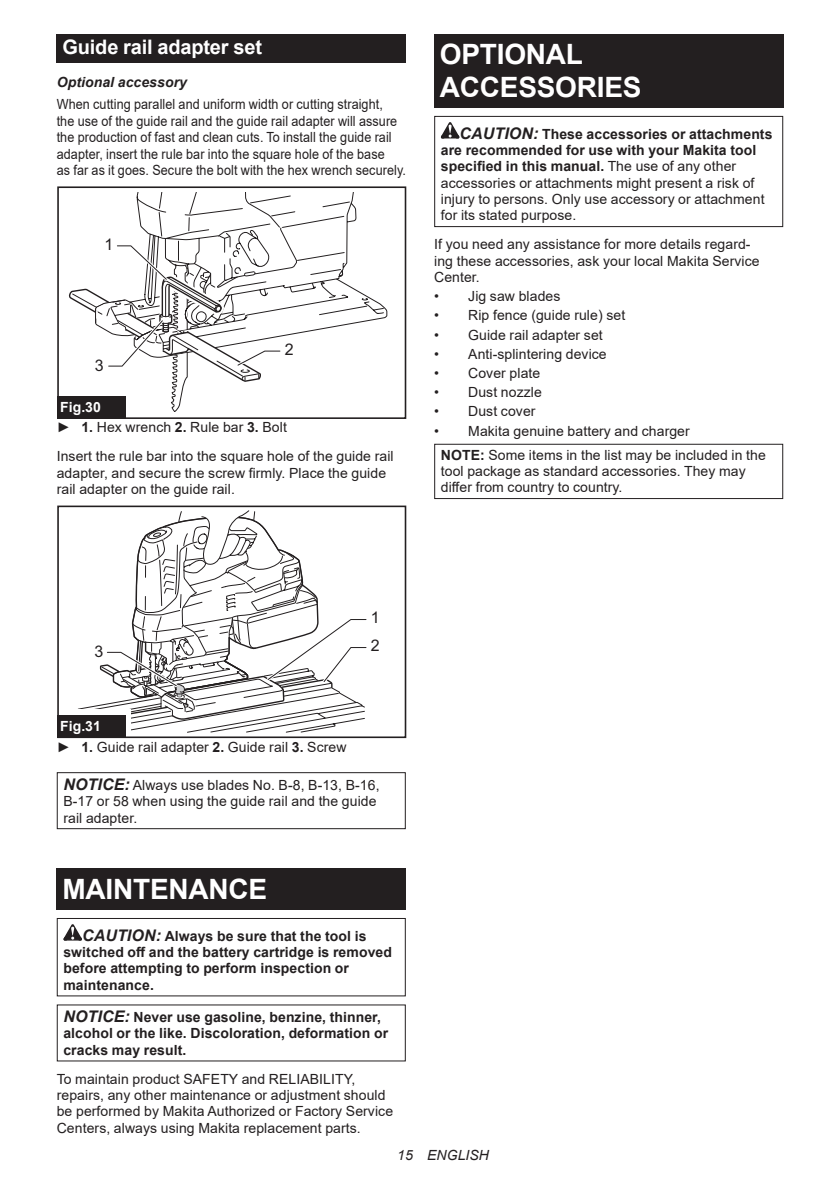
<style>
.page{position:relative;width:840px;height:1191px;background:#fff}
.page>*{position:absolute;margin:0;border:0;box-sizing:border-box;transform-origin:0 0}
.t1{font:700 28px/32.8px "Arial";letter-spacing:-.01em;color:#fff}
.t2{font:700 20px "Arial";letter-spacing:-.01em;color:#fff}
.t3{font:16px "Arial";color:#231f20}
.t4{font:14px/16.4px "Arial";letter-spacing:.005em;color:#231f20}
.t5{font:14px/16.4px "Arial";letter-spacing:.005em;color:#231f20;scale:.9 1}
.t6{font:700 14px/16.4px "Arial";letter-spacing:.005em;color:#231f20}
.t7{font:italic 700 14px "Arial";letter-spacing:.005em;color:#231f20}
.t8{font:italic 14px "Arial";letter-spacing:.005em;color:#231f20}
.s1{font-weight:700;color:#fff}
.s2{font-weight:700}
.s3{font-weight:700;font-style:italic;font-size:16px}
.s4{font-style:italic;font-size:16px}
</style>
<div class="page">
<div style="left:57px;top:34px;width:348px;height:29px;background:#231f20"></div>
<svg style="left:136px;top:192px;width:252px;height:145px"></svg>
<div style="left:57px;top:186px;width:349px;height:233px;border:2px solid #231f20"></div>
<svg style="left:68px;top:243px;width:215px;height:169px"></svg>
<div style="left:57px;top:396px;width:68px;height:23px;background:#231f20"></div>
<div style="left:57px;top:505px;width:349px;height:233px;border:2px solid #231f20"></div>
<svg style="left:78px;top:510px;width:289px;height:223px"></svg>
<div style="left:57px;top:715px;width:68px;height:23px;background:#231f20"></div>
<div style="left:57px;top:772px;width:348px;height:57px;border:1px solid #231f20"></div>
<div style="left:57px;top:869px;width:348px;height:41px;background:#231f20"></div>
<svg style="left:63px;top:924px;width:19px;height:16px"></svg>
<div style="left:57px;top:918px;width:348px;height:78px;border:1px solid #231f20"></div>
<div style="left:434px;top:34px;width:348px;height:74px;background:#231f20"></div>
<svg style="left:440px;top:122px;width:19px;height:16px"></svg>
<div style="left:434px;top:116px;width:348px;height:111px;border:1px solid #231f20"></div>
<div style="left:434px;top:444px;width:348px;height:55px;border:1px solid #231f20"></div>
<h2 class="t2" style="left:62px;top:33px;width:201px">Guide rail adapter set</h2>
<p class="t7" style="left:57px;top:73px;width:132px">Optional accessory</p>
<p class="t5" style="left:57px;top:96px;width:389px">When cutting parallel and uniform width or cutting straight,<br>the use of the guide rail and the guide rail adapter will assure the production of fast and clean cuts. To install the guide rail adapter, insert the rule bar into the square hole of the base<br>as far as it goes. Secure the bolt with the hex wrench securely.</p>
<p class="t3" style="left:104px;top:234px;width:10px">1</p>
<p class="t3" style="left:285px;top:339px;width:10px">2</p>
<p class="t3" style="left:95px;top:354px;width:10px">3</p>
<p class="t4" style="left:57px;top:397px;width:231px;line-height:20.2px"><span class="s1">Fig.30<br></span>► <span class="s2">1.</span> Hex wrench <span class="s2">2.</span> Rule bar <span class="s2">3.</span> Bolt</p>
<p class="t4" style="left:57px;top:448px;width:338px">Insert the rule bar into the square hole of the guide rail adapter, and secure the screw firmly. Place the guide rail adapter on the guide rail.</p>
<h1 class="t1" style="left:439px;top:38px;width:203px">OPTIONAL<br>ACCESSORIES</h1>
<p class="t4" style="left:440px;top:125px;width:333px;text-indent:19px"><span class="s3">CAUTION:</span> <span class="s2">These accessories or attachments are recommended for use with your Makita tool specified in this manual.</span> The use of any other accessories or attachments might present a risk of injury to persons. Only use accessory or attachment for its stated purpose.</p>
<p class="t4" style="left:434px;top:236px;width:327px">If you need any assistance for more details regard&shy;ing these accessories, ask your local Makita Service<br>Center.</p>
<p class="t4" style="left:434px;top:288px;width:128px">• Jig saw blades</p>
<p class="t4" style="left:434px;top:307px;width:192px">• Rip fence (guide rule) set</p>
<p class="t4" style="left:434px;top:326px;width:170px">• Guide rail adapter set</p>
<p class="t4" style="left:434px;top:345px;width:174px">• Anti-splintering device</p>
<p class="t4" style="left:434px;top:365px;width:108px">• Cover plate</p>
<p class="t4" style="left:434px;top:384px;width:109px">• Dust nozzle</p>
<p class="t4" style="left:434px;top:403px;width:103px">• Dust cover</p>
<p class="t4" style="left:440px;top:419px;width:326px;line-height:23.8px;text-indent:-7px">• Makita genuine battery and charger<br><span class="s2">NOTE:</span> Some items in the list may be included in the</p>
<p class="t4" style="left:440px;top:463px;width:306px">tool package as standard accessories. They may differ from country to country.</p>
<p class="t3" style="left:371px;top:606px;width:10px">1</p>
<p class="t3" style="left:94px;top:640px;width:10px">3</p>
<p class="t3" style="left:371px;top:634px;width:10px">2</p>
<p class="t4" style="left:57px;top:716px;width:291px;line-height:20.2px"><span class="s1">Fig.31<br></span>► <span class="s2">1.</span> Guide rail adapter <span class="s2">2.</span> Guide rail <span class="s2">3.</span> Screw</p>
<p class="t4" style="left:63px;top:776px;width:317px"><span class="s3">NOTICE:</span> Always use blades No. B-8, B-13, B-16,<br>B-17 or 58 when using the guide rail and the guide rail adapter.</p>
<h1 class="t1" style="left:62px;top:872px;width:206px">MAINTENANCE</h1>
<p class="t6" style="left:63px;top:927px;width:330px;text-indent:19px"><span class="s4">CAUTION:</span> Always be sure that the tool is switched off and the battery cartridge is removed before attempting to perform inspection or maintenance.</p>
<p class="t6" style="left:63px;top:1009px;width:326px"><span class="s4">NOTICE:</span> Never use gasoline, benzine, thinner, alcohol or the like. Discoloration, deformation or cracks may result.</p>
<p class="t4" style="left:57px;top:1070px;width:338px">To maintain product SAFETY and RELIABILITY, repairs, any other maintenance or adjustment should be performed by Makita Authorized or Factory Service Centers, always using Makita replacement parts.</p>
<p class="t8" style="left:397px;top:1146px;width:93px">15 ENGLISH</p>
</div>
